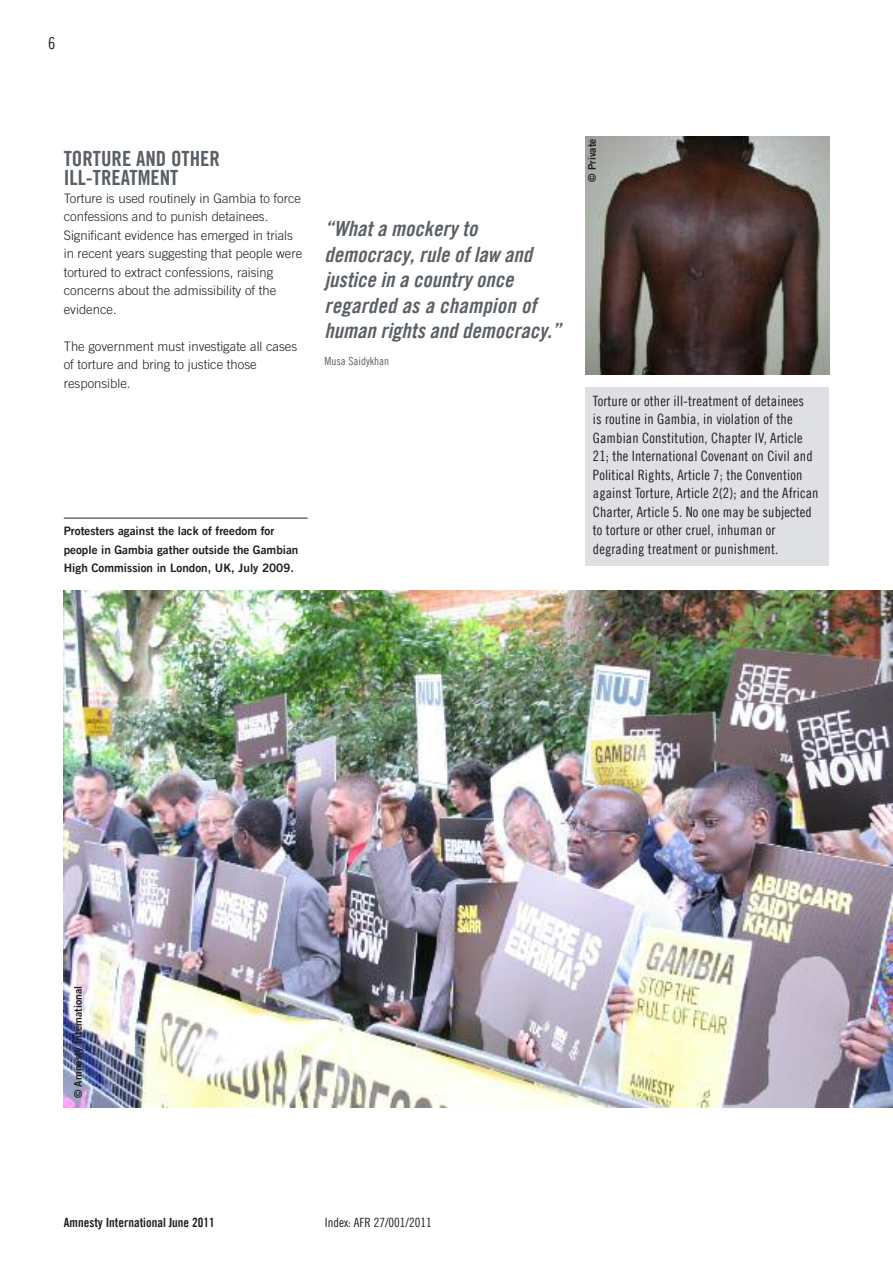
<style>
.page{position:relative;width:893px;height:1263px;background:#fff}
.page>*{position:absolute;margin:0;border:0;box-sizing:border-box;transform-origin:0 0}
.t1{font:21px/25.5px "Amnesty Trade Gothic Bd Cn 20 Ob";color:#5a6065}
.t2{font:21px/18.5px "Amnesty Trade Gothic Bd Cn 20";color:#5a6065}
.t3{font:16.5px "Amnesty Trade Gothic Cn 18";color:#201e21}
.t4{font:14.25px/18.5px "Amnesty Trade Gothic Cn 18";letter-spacing:.01em;color:#201e21}
.t5{font:300 13.05px/18.5px "Amnesty Trade Gothic";color:#201e21}
.t6{font:12.75px "Amnesty Trade Gothic Bd Cn 20";color:#201e21}
.t7{font:12.75px "Amnesty Trade Gothic Cn 18";color:#201e21}
.t8{font:11.7px/18.5px "Amnesty Trade Gothic Bd 2";color:#201e21}
.t9{font:11.25px "Amnesty Trade Gothic Cn 18";color:#5a6065}
.t10{font:10.5px "Amnesty Trade Gothic Bd 2";color:#201e21}
</style>
<div class="page">
<div style="left:585px;top:388px;width:244px;height:178px;background:#dee0e3"></div>
<img style="left:64px;top:590px;width:828px;height:517px">
<hr style="left:64px;top:518px;width:244px;height:1px;background:#201e21">
<img style="left:585px;top:136px;width:244px;height:238px">
<p class="t3" style="left:48px;top:33px;width:9px">6</p>
<h1 class="t2" style="left:64px;top:149px;width:158px">TORTURE AND OTHER<br>ILL-TREATMENT</h1>
<p class="t5" style="left:64px;top:189px;width:240px">Torture is used routinely in Gambia to force confessions and to punish detainees.<br>Significant evidence has emerged in trials in recent years suggesting that people were tortured to extract confessions, raising concerns about the admissibility of the evidence.</p>
<p class="t5" style="left:64px;top:336px;width:235px">The government must investigate all cases of torture and bring to justice those responsible.</p>
<h1 class="t1" style="left:325px;top:216px;width:238px">“What a mockery to democracy, rule of law and justice in a country once regarded as a champion of human rights and democracy.”</h1>
<p class="t9" style="left:325px;top:354px;width:66px">musa saidykhan</p>
<p class="t8" style="left:64px;top:521px;width:236px">Protesters against the lack of freedom for people in Gambia gather outside the Gambian<br>High Commission in London, UK, July 2009.</p>
<p class="t10" style="left:586px;top:182px;width:45px;rotate:-90deg">© Private</p>
<p class="t4" style="left:593px;top:391px;width:227px">torture or other ill-treatment of detainees<br>is routine in gambia, in violation of the gambian constitution, chapter iV, article 21; the international covenant on civil and political rights, article 7; the convention against torture, article 2(2); and the african charter, article 5. no one may be subjected to torture or other cruel, inhuman or degrading treatment or punishment.</p>
<p class="t10" style="left:71px;top:1098px;width:114px;rotate:-90deg">© Amnesty International</p>
<p class="t6" style="left:64px;top:1214px;width:152px">AMNESTY INTERNATIONAL JUNE 2011</p>
<p class="t7" style="left:325px;top:1214px;width:108px">index: afr 27/001/2011</p>
</div>
